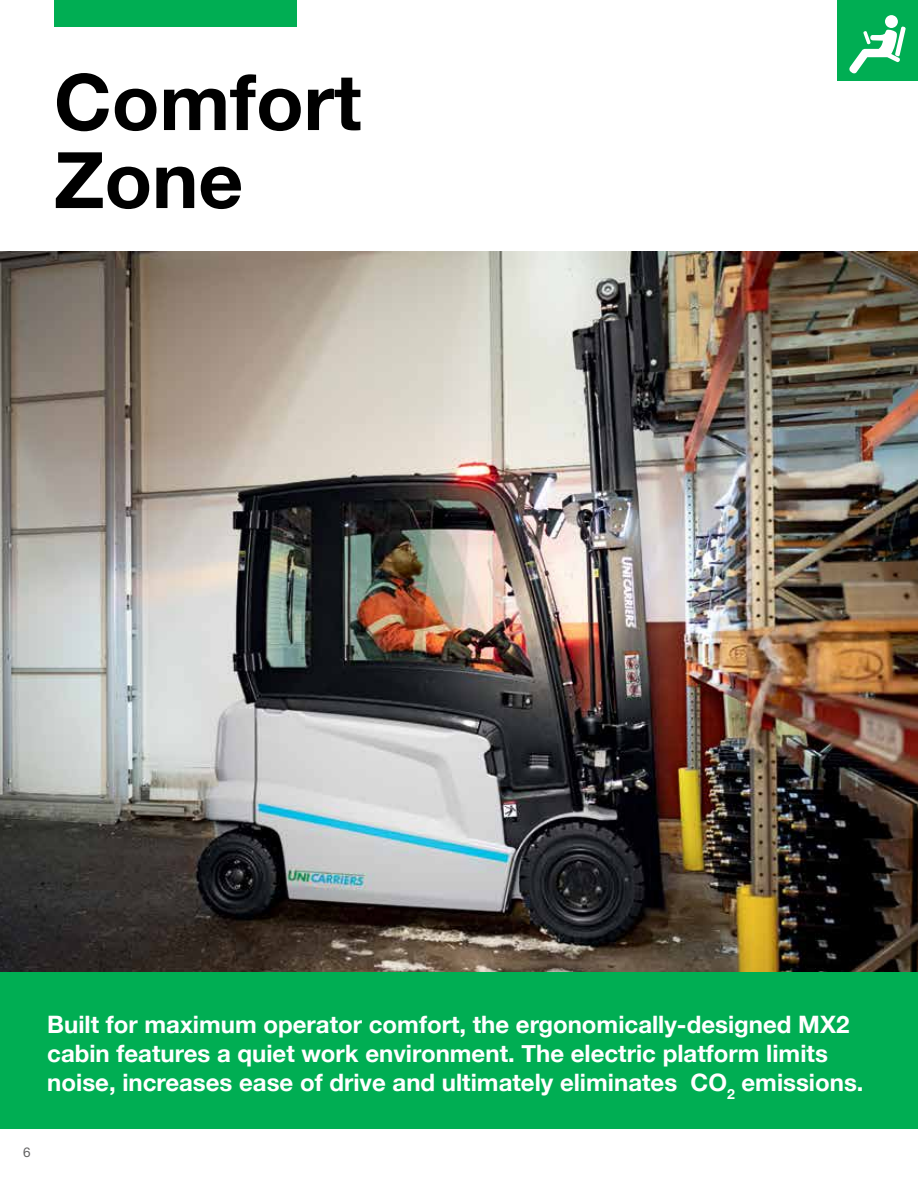
<style>
.page{position:relative;width:918px;height:1188px;background:#fff}
.page>*{position:absolute;margin:0;border:0;box-sizing:border-box;transform-origin:0 0}
.t1{font:700 78px/78px "Helvetica Neue";color:#000}
.t2{font:700 24px/28.8px "Helvetica Neue";color:#fff}
.t3{font:13.5px "Helvetica Neue LT Std";color:#656465}
</style>
<div class="page">
<div style="left:54px;top:0;width:243px;height:27px;background:#00ae53"></div>
<div style="left:837px;top:0;width:81px;height:81px;background:#00ae53"></div>
<img style="left:0;top:252px;width:918px;height:720px">
<div style="left:885px;top:15px;width:13px;height:13px;background:#fff;border-radius:50%"></div>
<svg style="left:849px;top:26px;width:57px;height:48px"></svg>
<div style="left:0;top:972px;width:918px;height:157px;background:#00ae53"></div>
<h1 class="t1" style="left:54px;top:65px;width:309px">Comfort<br>Zone</h1>
<p class="t2" style="left:47px;top:1011px;width:818px">Built for maximum operator comfort, the ergonomically-designed MX2 cabin features a quiet work environment. The electric platform limits noise, increases ease of drive and ultimately eliminates CO<sub>2</sub> emissions.</p>
<p class="t3" style="left:23px;top:1144px;width:9px">6</p>
</div>
